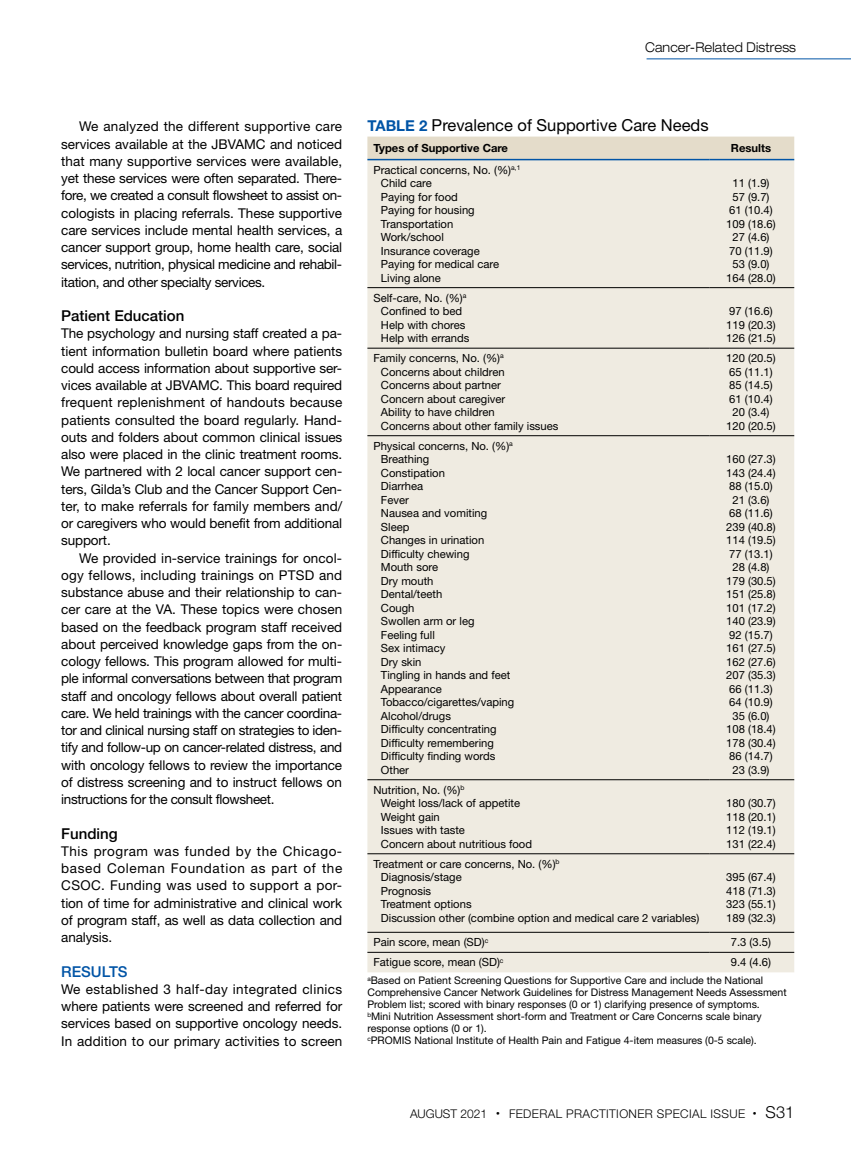
<style>
.page{position:relative;width:851px;height:1161px;background:#fff}
.page>*{position:absolute;margin:0;border:0;box-sizing:border-box;transform-origin:0 0}
.t1{font:16.5px "Helvetica Neue LT Std";color:#000}
.t2{font:500 15px "Helvetica Neue LT Std";color:#000}
.t3{font:500 15px "Helvetica Neue LT Std";color:#0054a6}
.t4{font:13.5px/17.2px "Helvetica Neue LT Std";letter-spacing:-.01em;color:#000;text-align:justify}
.t5{font:300 expanded 13.5px "Helvetica Neue LT Std";letter-spacing:.01em;color:#000;scale:.9 1}
.t6{font:300 12px "Helvetica Neue LT Std";letter-spacing:.03em;color:#000}
.t7{font:11.25px/13.5px "Helvetica Neue LT Std";color:#000}
.t8{font:700 11.25px "Helvetica Neue LT Std";color:#000}
.t9{font:10.5px/12px "Helvetica Neue LT Std";color:#000}
.s1{font-weight:700;font-size:15px;color:#0054a6}
.s2{font-size:16.5px}
</style>
<div class="page">
<hr style="left:646px;top:58px;width:204px;height:1px;background:#0054a6">
<div style="left:367px;top:137px;width:427px;height:22px;background:#e4dcca"></div>
<div style="left:367px;top:160px;width:427px;height:812px;background:#efebe1"></div>
<hr style="left:367px;top:287px;width:342px;height:1px;background:#000">
<hr style="left:709px;top:287px;width:85px;height:1px;background:#000">
<hr style="left:367px;top:348px;width:342px;height:1px;background:#000">
<hr style="left:709px;top:348px;width:85px;height:1px;background:#000">
<hr style="left:367px;top:435px;width:342px;height:1px;background:#000">
<hr style="left:709px;top:435px;width:85px;height:1px;background:#000">
<hr style="left:367px;top:779px;width:342px;height:1px;background:#000">
<hr style="left:709px;top:779px;width:85px;height:1px;background:#000">
<hr style="left:367px;top:854px;width:342px;height:1px;background:#000">
<hr style="left:709px;top:854px;width:85px;height:1px;background:#000">
<hr style="left:367px;top:159px;width:342px;height:1px;background:#0054a6">
<hr style="left:709px;top:159px;width:85px;height:1px;background:#0054a6">
<hr style="left:367px;top:932px;width:342px;height:1px;background:#000">
<hr style="left:709px;top:932px;width:85px;height:1px;background:#000">
<hr style="left:367px;top:952px;width:342px;height:1px;background:#000">
<hr style="left:709px;top:952px;width:85px;height:1px;background:#000">
<p class="t5" style="left:645px;top:40px;width:169px">Cancer-Related Distress</p>
<p class="t4" style="left:61px;top:118px;width:282px;text-indent:18px">We analyzed the different supportive care services available at the JBVAMC and noticed that many supportive services were available, yet these services were often separated. There&shy;fore, we created a consult flowsheet to assist on&shy;cologists in placing referrals. These supportive care services include mental health services, a cancer support group, home health care, social services, nutrition, physical medicine and rehabil&shy;itation, and other specialty services.</p>
<p class="t2" style="left:61px;top:307px;width:125px">Patient Education</p>
<p class="t4" style="left:61px;top:325px;width:282px">The psychology and nursing staff created a pa&shy;tient information bulletin board where patients could access information about supportive ser&shy;vices available at JBVAMC. This board required frequent replenishment of handouts because patients consulted the board regularly. Hand&shy;outs and folders about common clinical issues also were placed in the clinic treatment rooms.<br>We partnered with 2 local cancer support cen&shy;ters, Gilda’s Club and the Cancer Support Cen&shy;ter, to make referrals for family members and/ or caregivers who would benefit from additional support.</p>
<p class="t4" style="left:61px;top:549px;width:282px;text-indent:18px">We provided in-service trainings for oncol&shy;ogy fellows, including trainings on PTSD and substance abuse and their relationship to can&shy;cer care at the VA. These topics were chosen based on the feedback program staff received about perceived knowledge gaps from the on&shy;cology fellows. This program allowed for multi&shy;ple informal conversations between that program staff and oncology fellows about overall patient care. We held trainings with the cancer coordina&shy;tor and clinical nursing staff on strategies to iden&shy;tify and follow-up on cancer-related distress, and with oncology fellows to review the importance of distress screening and to instruct fellows on instructions for the consult flowsheet.</p>
<p class="t2" style="left:61px;top:824px;width:58px">Funding</p>
<p class="t4" style="left:61px;top:842px;width:282px">This program was funded by the Chicago&shy;based Coleman Foundation as part of the CSOC. Funding was used to support a por&shy;tion of time for administrative and clinical work of program staff, as well as data collection and analysis.</p>
<p class="t3" style="left:61px;top:962px;width:68px">RESULTS</p>
<p class="t4" style="left:61px;top:980px;width:282px">We established 3 half-day integrated clinics where patients were screened and referred for services based on supportive oncology needs.<br>In addition to our primary activities to screen</p>
<p class="t1" style="left:367px;top:115px;width:343px"><span class="s1">TABLE 2</span> Prevalence of Supportive Care Needs</p>
<p class="t8" style="left:373px;top:141px;width:136px">Types of Supportive Care</p>
<p class="t8" style="left:730px;top:141px;width:42px">Results</p>
<p class="t7" style="left:381px;top:163px;width:141px;text-indent:-8px">Practical concerns, No. (%)<sup>a,1<br></sup>Child care<br>Paying for food<br>Paying for housing<br>Transportation<br>Work/school<br>Insurance coverage<br>Paying for medical care<br>Living alone</p>
<p class="t7" style="left:726px;top:176px;width:51px;text-align:center">11 (1.9)<br>57 (9.7)<br>61 (10.4)<br>109 (18.6)<br>27 (4.6)<br>70 (11.9)<br>53 (9.0)<br>164 (28.0)</p>
<p class="t7" style="left:381px;top:291px;width:90px;text-indent:-7px">Self-care, No. (%)<sup>a<br></sup>Confined to bed<br>Help with chores<br>Help with errands</p>
<p class="t7" style="left:726px;top:304px;width:51px">97 (16.6)<br>119 (20.3)<br>126 (21.5)</p>
<p class="t7" style="left:381px;top:351px;width:179px;text-indent:-7px">Family concerns, No. (%)<sup>a<br></sup>Concerns about children<br>Concerns about partner<br>Concern about caregiver<br>Ability to have children<br>Concerns about other family issues</p>
<p class="t7" style="left:726px;top:351px;width:51px;text-align:center">120 (20.5)<br>65 (11.1)<br>85 (14.5)<br>61 (10.4)<br>20 (3.4)<br>120 (20.5)</p>
<p class="t7" style="left:381px;top:439px;width:135px;text-indent:-7px">Physical concerns, No. (%)<sup>a<br></sup>Breathing<br>Constipation<br>Diarrhea<br>Fever<br>Nausea and vomiting<br>Sleep<br>Changes in urination<br>Difficulty chewing<br>Mouth sore<br>Dry mouth<br>Dental/teeth<br>Cough<br>Swollen arm or leg<br>Feeling full<br>Sex intimacy<br>Dry skin<br>Tingling in hands and feet<br>Appearance<br>Tobacco/cigarettes/vaping<br>Alcohol/drugs<br>Difficulty concentrating<br>Difficulty remembering<br>Difficulty finding words<br>Other</p>
<p class="t7" style="left:726px;top:452px;width:51px;text-align:center">160 (27.3)<br>143 (24.4)<br>88 (15.0)<br>21 (3.6)<br>68 (11.6)<br>239 (40.8)<br>114 (19.5)<br>77 (13.1)<br>28 (4.8)<br>179 (30.5)<br>151 (25.8)<br>101 (17.2)<br>140 (23.9)<br>92 (15.7)<br>161 (27.5)<br>162 (27.6)<br>207 (35.3)<br>66 (11.3)<br>64 (10.9)<br>35 (6.0)<br>108 (18.4)<br>178 (30.4)<br>86 (14.7)<br>23 (3.9)</p>
<p class="t7" style="left:381px;top:783px;width:153px;text-indent:-7px">Nutrition, No. (%)<sup>b<br></sup>Weight loss/lack of appetite<br>Weight gain<br>Issues with taste<br>Concern about nutritious food</p>
<p class="t7" style="left:381px;top:857px;width:320px;text-indent:-7px">Treatment or care concerns, No. (%)<sup>b<br></sup>Diagnosis/stage<br>Prognosis<br>Treatment options<br>Discussion other (combine option and medical care 2 variables)</p>
<p class="t7" style="left:726px;top:796px;width:51px;text-align:justify">180 (30.7)<br>118 (20.1)<br>112 (19.1)<br>131 (22.4)</p>
<p class="t7" style="left:726px;top:870px;width:51px;text-align:justify">395 (67.4)<br>418 (71.3)<br>323 (55.1)<br>189 (32.3)</p>
<p class="t7" style="left:373px;top:935px;width:116px">Pain score, mean (SD)<sup>c</sup></p>
<p class="t7" style="left:730px;top:935px;width:42px">7.3 (3.5)</p>
<p class="t7" style="left:373px;top:955px;width:132px">Fatigue score, mean (SD)<sup>c</sup></p>
<p class="t7" style="left:730px;top:955px;width:42px">9.4 (4.6)</p>
<p class="t9" style="left:367px;top:974px;width:421px"><sup>a</sup>Based on Patient Screening Questions for Supportive Care and include the National Comprehensive Cancer Network Guidelines for Distress Management Needs Assessment Problem list; scored with binary responses (0 or 1) clarifying presence of symptoms.<br><sup>b</sup>Mini Nutrition Assessment short-form and Treatment or Care Concerns scale binary response options (0 or 1).<br><sup>c</sup>PROMIS National Institute of Health Pain and Fatigue 4-item measures (0-5 scale).</p>
<p class="t6" style="left:410px;top:1107px;width:386px">AUGUST 2021 <sup>•</sup> FEDERAL PRACTITIONER SPECIAL ISSUE <sup>•</sup> <span class="s2">S31</span></p>
</div>
